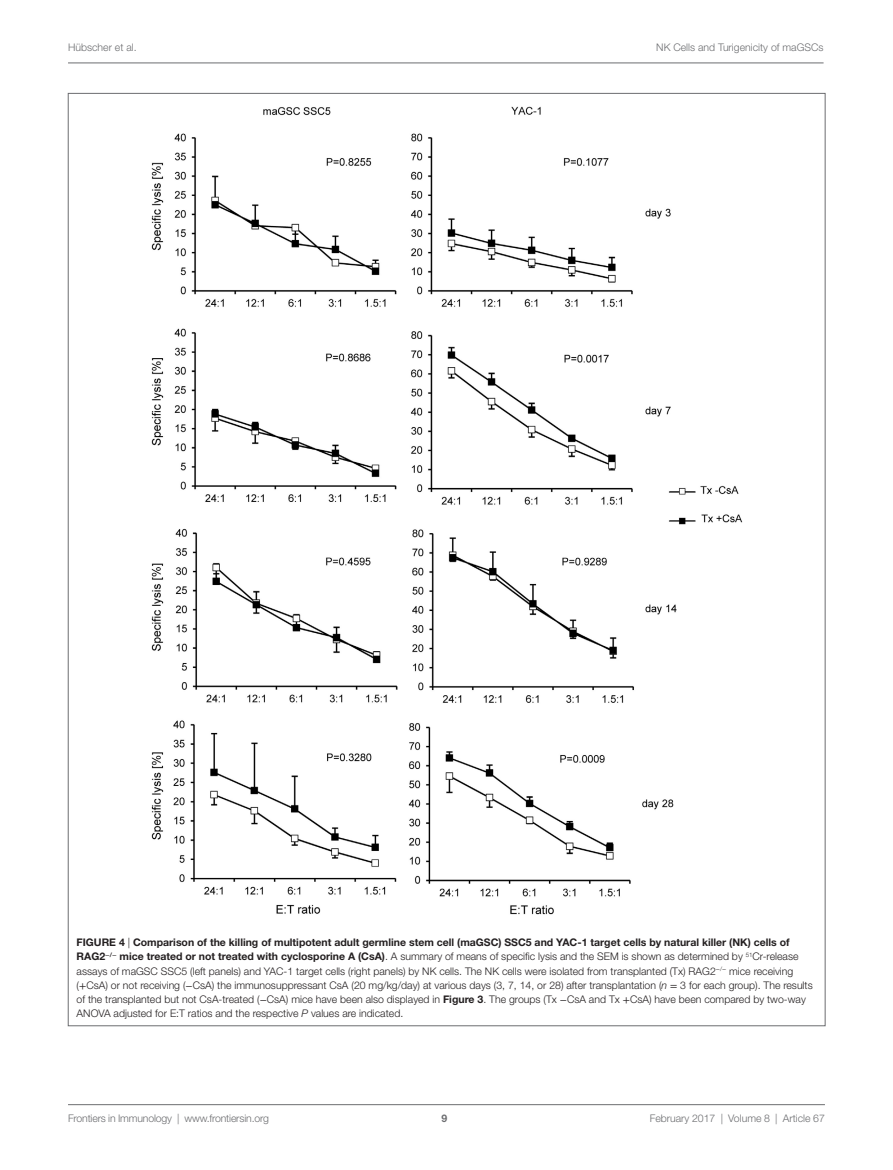
<style>
.page{position:relative;width:893px;height:1170px;background:#fff}
.page>*{position:absolute;margin:0;border:0;box-sizing:border-box;transform-origin:0 0}
.t1{font:300 10.5px/14.2px "Helvetica Neue LT Std";color:#231f20}
.t2{font:700 10.5px "Helvetica Neue LT Std";color:#231f20}
.t3{font:300 10.5px "Helvetica Neue LT Std";color:#6c6d70}
.t4{font:700 10.5px "Helvetica Neue LT Std";color:#6c6d70}
.s1{font-weight:300}
.s2{font-weight:700}
.s3{font-family:"STIX General";font-weight:400}
.s4{font-style:italic}
</style>
<div class="page">
<img style="left:151px;top:106px;width:592px;height:809px">
<hr style="left:68px;top:1104px;width:757px;height:1px;background:#6c6d70">
<hr style="left:68px;top:63px;width:755px;height:1px;background:#6c6d70">
<p class="t3" style="left:68px;top:41px;width:70px">Hübscher et al.</p>
<p class="t3" style="left:656px;top:41px;width:169px">NK Cells and Turigenicity of maGSCs</p>
<p class="t2" style="left:77px;top:935px;width:408px">Figure 4 <span class="s1">|</span> Comparison of the killing of multipotent adult germline stem cell (maGSC</p>
<p class="t2" style="left:498px;top:935px;width:14px">) SSC</p>
<p class="t2" style="left:526px;top:935px;width:265px">5 and YAC-1 target cells by natural killer (NK) cells of</p>
<p class="t2" style="left:77px;top:949px;width:9px">RAG</p>
<p class="t1" style="left:77px;top:949px;width:738px;text-indent:23px"><span class="s2">2</span><sup>−</sup><sup>/</sup><sup>−</sup> <span class="s2">mice treated or not treated with cyclosporine A (CsA)</span>. A summary of means of specific lysis and the SEM is shown as determined by <sup>51</sup>Cr-release assays of maGSC SSC5 (left panels) and YAC-1 target cells (right panels) by NK cells. The NK cells were isolated from transplanted (Tx) RAG2<sup>−</sup><sup>/</sup><sup>−</sup> mice receiving (<span class="s3">+</span>CsA) or not receiving (<span class="s3">−</span>CsA) the immunosuppressant CsA (20 mg/kg/day) at various days (3, 7, 14, or 28) after transplantation (<span class="s4">n</span> <span class="s3">=</span> 3 for each group). The results of the transplanted but not CsA-treated (<span class="s3">−</span>CsA) mice have been also displayed in <span class="s2">Figure 3</span>. The groups (Tx <span class="s3">−</span>CsA and Tx <span class="s3">+</span>CsA) have been compared by two-way ANOVA adjusted for E:T ratios and the respective <span class="s4">P</span> values are indicated.</p>
<p class="t3" style="left:68px;top:1111px;width:203px">Frontiers in Immunology | www.frontiersin.org</p>
<p class="t3" style="left:650px;top:1111px;width:177px">February 2017 | Volume 8 | Article 67</p>
<p class="t4" style="left:441px;top:1111px;width:7px">9</p>
</div>
